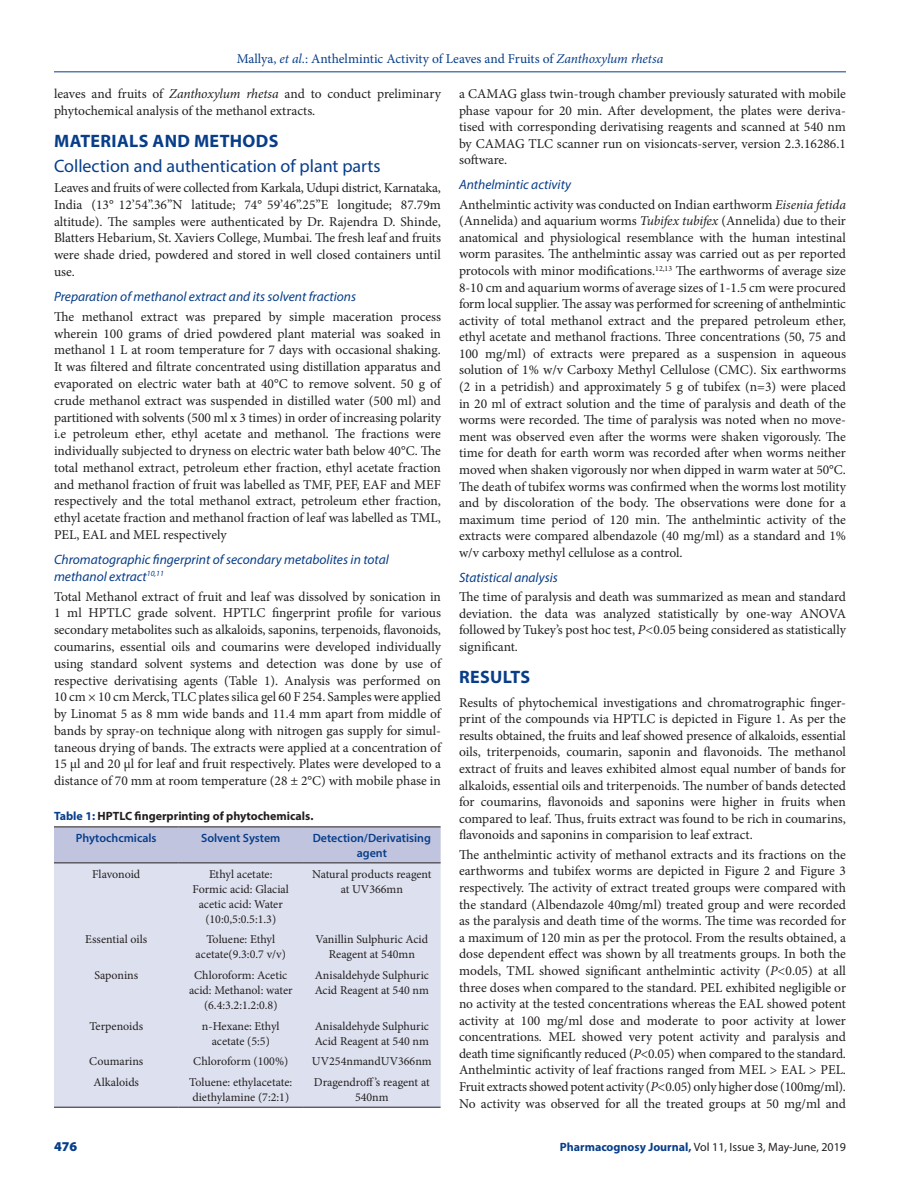
<style>
.page{position:relative;width:918px;height:1188px;background:#fff}
.page>*{position:absolute;margin:0;border:0;box-sizing:border-box;transform-origin:0 0}
._1_2_HD{font:18px "Myriad Pro";color:#083e89}
._1_HD{font:700 18px "Myriad Pro";letter-spacing:.02em;color:#083e89}
.TXT{font:13.5px/16.6px "Minion Pro";color:#231f20;text-align:justify}
._3_HD{font:italic 13.5px/16.8px "Myriad Pro";color:#083e89}
.t1{font:13.5px "Minion Pro";color:#083e89}
.LRH{font:900 13.5px "Myriad Pro";color:#083e89}
.TB{font:12px/15px "Minion Pro";color:#231f20;text-align:center}
.TCH{font:600 12px/15px "Myriad Pro";color:#083e89;text-align:center}
.LRH-2{font:12px "Myriad Pro";color:#231f20}
.TT{font:700 12px "Myriad Pro";color:#231f20}
.s1{font-style:italic}
.s2{color:#083e89}
.s3{font-weight:700;color:#083e89}
</style>
<div class="page">
<hr style="left:54px;top:72px;width:792px;height:1px;background:#083e89">
<div style="left:54px;top:827px;width:387px;height:35px;background:#c0c4de"></div>
<div style="left:54px;top:863px;width:387px;height:244px;background:#dde0ee"></div>
<hr style="left:54px;top:826px;width:124px;height:1px;background:#231f20">
<hr style="left:178px;top:826px;width:125px;height:1px;background:#231f20">
<hr style="left:303px;top:826px;width:138px;height:1px;background:#231f20">
<hr style="left:54px;top:862px;width:124px;height:1px;background:#231f20">
<hr style="left:178px;top:862px;width:125px;height:1px;background:#231f20">
<hr style="left:303px;top:862px;width:138px;height:1px;background:#231f20">
<hr style="left:54px;top:1107px;width:124px;height:1px;background:#231f20">
<hr style="left:178px;top:1107px;width:125px;height:1px;background:#231f20">
<hr style="left:303px;top:1107px;width:138px;height:1px;background:#231f20">
<p class="t1" style="left:237px;top:50px;width:428px">Mallya, <span class="s1">et al</span>.: Anthelmintic Activity of Leaves and Fruits of <span class="s1">Zanthoxylum rhetsa</span></p>
<p class="TXT" style="left:54px;top:85px;width:389px">leaves and fruits of <span class="s1">Zanthoxylum rhetsa</span> and to conduct preliminary phytochemical analysis of the methanol extracts.</p>
<p class="_1_HD" style="left:54px;top:129px;width:226px">MATERIALS AND METHODS</p>
<p class="_1_2_HD" style="left:54px;top:155px;width:328px">Collection and authentication of plant parts</p>
<p class="TXT" style="left:54px;top:179px;width:389px">Leaves and fruits of were collected from Karkala, Udupi district, Karnataka, India (13° 12’54”.36”N latitude; 74° 59’46”.25”E longitude; 87.79m altitude). The samples were authenticated by Dr. Rajendra D. Shinde, Blatters Hebarium, St. Xaviers College, Mumbai. The fresh leaf and fruits were shade dried, powdered and stored in well closed containers until use.</p>
<p class="_3_HD" style="left:54px;top:288px;width:304px">Preparation of methanol extract and its solvent fractions</p>
<p class="TXT" style="left:54px;top:308px;width:389px">The methanol extract was prepared by simple maceration process wherein 100 grams of dried powdered plant material was soaked in methanol 1 L at room temperature for 7 days with occasional shaking.<br>It was filtered and filtrate concentrated using distillation apparatus and evaporated on electric water bath at 40°C to remove solvent. 50 g of crude methanol extract was suspended in distilled water (500 ml) and partitioned with solvents (500 ml x 3 times) in order of increasing polarity i.e petroleum ether, ethyl acetate and methanol. The fractions were individually subjected to dryness on electric water bath below 40°C. The total methanol extract, petroleum ether fraction, ethyl acetate fraction and methanol fraction of fruit was labelled as TMF, PEF, EAF and MEF respectively and the total methanol extract, petroleum ether fraction, ethyl acetate fraction and methanol fraction of leaf was labelled as TML, PEL, EAL and MEL respectively</p>
<p class="_3_HD" style="left:54px;top:551px;width:336px">Chromatographic fingerprint of secondary metabolites in total methanol extract<sup>10,11</sup></p>
<p class="TXT" style="left:54px;top:588px;width:389px">Total Methanol extract of fruit and leaf was dissolved by sonication in 1 ml HPTLC grade solvent. HPTLC fingerprint profile for various secondary metabolites such as alkaloids, saponins, terpenoids, flavonoids, coumarins, essential oils and coumarins were developed individually using standard solvent systems and detection was done by use of respective derivatising agents (Table 1). Analysis was performed on 10 cm × 10 cm Merck, TLC plates silica gel 60 F 254. Samples were applied by Linomat 5 as 8 mm wide bands and 11.4 mm apart from middle of bands by spray-on technique along with nitrogen gas supply for simul&shy;taneous drying of bands. The extracts were applied at a concentration of 15 μl and 20 μl for leaf and fruit respectively. Plates were developed to a distance of 70 mm at room temperature (28 ± 2°C) with mobile phase in</p>
<p class="TT" style="left:54px;top:809px;width:261px"><span class="s2">Table 1:</span> HPTLC fingerprinting of phytochemicals.</p>
<p class="TCH" style="left:76px;top:830px;width:82px">Phytochcmicals</p>
<p class="TCH" style="left:201px;top:830px;width:81px">Solvent System</p>
<p class="TCH" style="left:313px;top:830px;width:120px">Detection/Derivatising agent</p>
<p class="TB" style="left:92px;top:866px;width:49px">Flavonoid</p>
<p class="TB" style="left:193px;top:866px;width:98px">Ethyl acetate:<br>Formic acid: Glacial acetic acid: Water (10:0,5:0.5:1.3)</p>
<p class="TB" style="left:312px;top:866px;width:121px">Natural products reagent at UV366mn</p>
<p class="TB" style="left:85px;top:932px;width:63px">Essential oils</p>
<p class="TB" style="left:196px;top:932px;width:92px">Toluene: Ethyl acetate(9.3:0.7 v/v)</p>
<p class="TB" style="left:316px;top:932px;width:114px">Vanillin Sulphuric Acid<br>Reagent at 540mn</p>
<p class="TB" style="left:94px;top:968px;width:45px">Saponins</p>
<p class="TB" style="left:189px;top:968px;width:105px">Chloroform: Acetic acid: Methanol: water (6.4:3.2:1.2:0.8)</p>
<p class="TB" style="left:315px;top:968px;width:116px;text-align:left">Anisaldehyde Sulphuric<br>Acid Reagent at 540 nm</p>
<p class="TB" style="left:89px;top:1018px;width:55px">Terpenoids</p>
<p class="TB" style="left:202px;top:1018px;width:79px">n-Hexane: Ethyl acetate (5:5)</p>
<p class="TB" style="left:315px;top:1018px;width:116px;text-align:left">Anisaldehyde Sulphuric<br>Acid Reagent at 540 nm</p>
<p class="TB" style="left:89px;top:1054px;width:56px">Coumarins</p>
<p class="TB" style="left:193px;top:1054px;width:96px">Chloroform (100%)</p>
<p class="TB" style="left:312px;top:1054px;width:121px">UV254nmandUV366nm</p>
<p class="TB" style="left:93px;top:1075px;width:47px">Alkaloids</p>
<p class="TB" style="left:189px;top:1075px;width:104px;text-align:left">Toluene: ethylacetate: diethylamine (7:2:1)</p>
<p class="TB" style="left:314px;top:1075px;width:117px">Dragendroff’s reagent at<br>540nm</p>
<p class="TXT" style="left:459px;top:85px;width:389px">a CAMAG glass twin-trough chamber previously saturated with mobile phase vapour for 20 min. After development, the plates were deriva&shy;tised with corresponding derivatising reagents and scanned at 540 nm by CAMAG TLC scanner run on visioncats-server, version 2.3.16286.1 software.</p>
<p class="_3_HD" style="left:459px;top:176px;width:114px">Anthelmintic activity</p>
<p class="TXT" style="left:459px;top:196px;width:389px">Anthelmintic activity was conducted on Indian earthworm <span class="s1">Eisenia fetida </span>(Annelida) and aquarium worms <span class="s1">Tubifex tubifex</span> (Annelida) due to their anatomical and physiological resemblance with the human intestinal worm parasites. The anthelmintic assay was carried out as per reported protocols with minor modifications.<sup>12,13</sup> The earthworms of average size 8-10 cm and aquarium worms of average sizes of 1-1.5 cm were procured form local supplier. The assay was performed for screening of anthelmintic activity of total methanol extract and the prepared petroleum ether, ethyl acetate and methanol fractions. Three concentrations (50, 75 and 100 mg/ml) of extracts were prepared as a suspension in aqueous solution of 1% w/v Carboxy Methyl Cellulose (CMC). Six earthworms (2 in a petridish) and approximately 5 g of tubifex (n=3) were placed in 20 ml of extract solution and the time of paralysis and death of the worms were recorded. The time of paralysis was noted when no move&shy;ment was observed even after the worms were shaken vigorously. The time for death for earth worm was recorded after when worms neither moved when shaken vigorously nor when dipped in warm water at 50°C.<br>The death of tubifex worms was confirmed when the worms lost motility and by discoloration of the body. The observations were done for a maximum time period of 120 min. The anthelmintic activity of the extracts were compared albendazole (40 mg/ml) as a standard and 1% w/v carboxy methyl cellulose as a control.</p>
<p class="_3_HD" style="left:459px;top:569px;width:100px">Statistical analysis</p>
<p class="TXT" style="left:459px;top:589px;width:389px">The time of paralysis and death was summarized as mean and standard deviation. the data was analyzed statistically by one-way ANOVA followed by Tukey’s post hoc test, <span class="s1">P&lt;</span>0.05 being considered as statistically significant.</p>
<p class="_1_HD" style="left:459px;top:665px;width:73px">RESULTS</p>
<p class="TXT" style="left:459px;top:694px;width:389px">Results of phytochemical investigations and chromatrographic finger&shy;print of the compounds via HPTLC is depicted in Figure 1. As per the results obtained, the fruits and leaf showed presence of alkaloids, essential oils, triterpenoids, coumarin, saponin and flavonoids. The methanol extract of fruits and leaves exhibited almost equal number of bands for alkaloids, essential oils and triterpenoids. The number of bands detected for coumarins, flavonoids and saponins were higher in fruits when compared to leaf. Thus, fruits extract was found to be rich in coumarins, flavonoids and saponins in comparision to leaf extract.</p>
<p class="TXT" style="left:459px;top:846px;width:389px">The anthelmintic activity of methanol extracts and its fractions on the earthworms and tubifex worms are depicted in Figure 2 and Figure 3 respectively. The activity of extract treated groups were compared with the standard (Albendazole 40mg/ml) treated group and were recorded as the paralysis and death time of the worms. The time was recorded for a maximum of 120 min as per the protocol. From the results obtained, a dose dependent effect was shown by all treatments groups. In both the models, TML showed significant anthelmintic activity (<span class="s1">P&lt;</span>0.05) at all three doses when compared to the standard. PEL exhibited negligible or no activity at the tested concentrations whereas the EAL showed potent activity at 100 mg/ml dose and moderate to poor activity at lower concentrations. MEL showed very potent activity and paralysis and death time significantly reduced (<span class="s1">P</span>&lt;0.05) when compared to the standard.<br>Anthelmintic activity of leaf fractions ranged from MEL &gt; EAL &gt; PEL.<br>Fruit extracts showed potent activity (<span class="s1">P&lt;</span>0.05) only higher dose (100mg/ml).<br>No activity was observed for all the treated groups at 50 mg/ml and</p>
<p class="LRH" style="left:54px;top:1137px;width:25px">476</p>
<p class="LRH-2" style="left:560px;top:1139px;width:288px"><span class="s3">Pharmacognosy Journal,</span> Vol 11, Issue 3, May-June, 2019</p>
</div>
